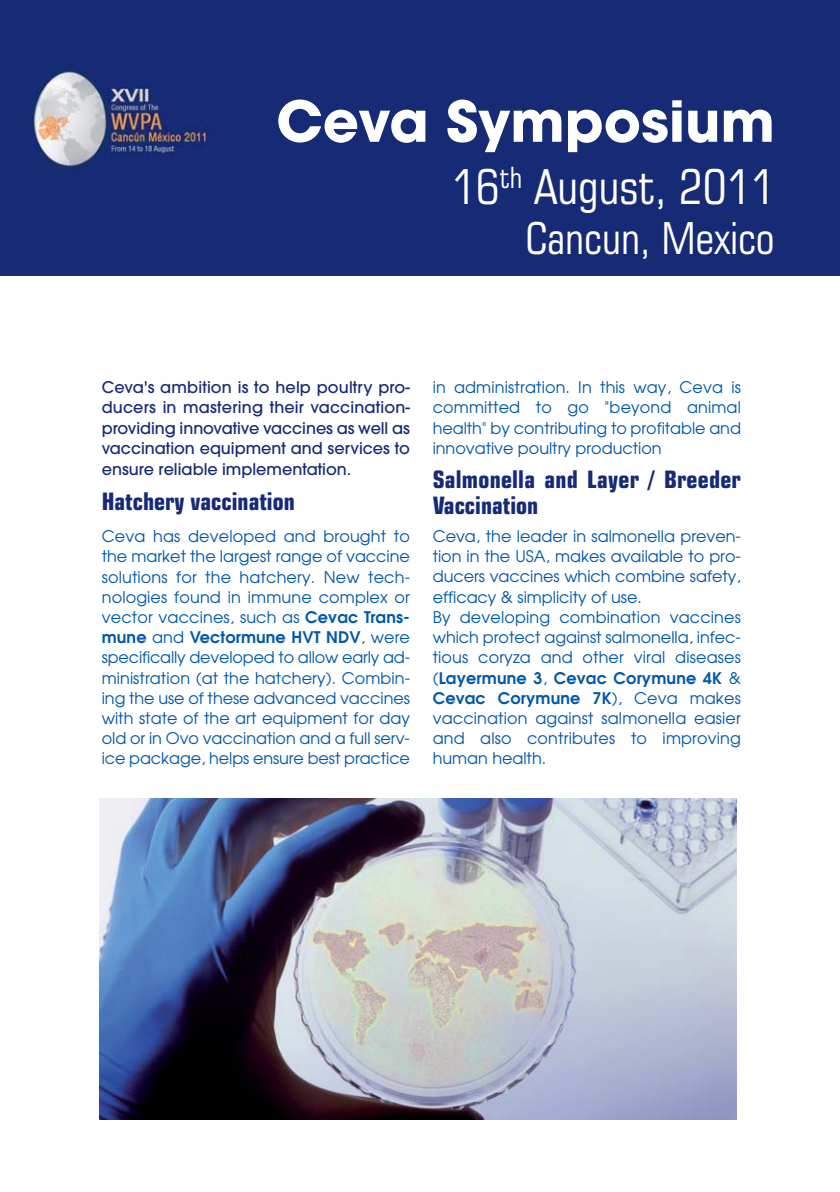
<style>
.page{position:relative;width:840px;height:1192px;background:#fff}
.page>*{position:absolute;margin:0;border:0;box-sizing:border-box;transform-origin:0 0}
.t1{font:700 56px "Avant Garde";color:#fff}
.t2{font:condensed 48px "Square 721 BT";color:#fff}
.t3{font:condensed 44px "Square 721 BT";color:#fff}
.t4{font:700 condensed 24px/25.8px "Square 721 BT";color:#162a75}
.t5{font:16px/20.2px "Avant Garde";color:#0058a9;text-align:justify}
.t6{font:500 16px/20.4px "Avant Garde";color:#162a75;text-align:justify}
.s1{font-weight:600}
</style>
<div class="page">
<img style="left:100px;top:798px;width:635px;height:321px">
<div style="left:0;top:1px;width:839px;height:275px;background:#162a75"></div>
<img style="left:31px;top:65px;width:177px;height:104px">
<h1 class="t1" style="left:276px;top:100px;width:500px">Ceva Symposium</h1>
<h2 class="t2" style="left:451px;top:163px;width:324px">16<sup>th</sup> August, 2011</h2>
<h3 class="t3" style="left:525px;top:217px;width:250px">Cancun, Mexico</h3>
<p class="t6" style="left:102px;top:378px;width:309px">Ceva's ambition is to help poultry pro&shy;ducers in mastering their vaccination&shy;providing innovative vaccines as well as vaccination equipment and services to ensure reliable implementation.</p>
<h3 class="t4" style="left:102px;top:490px;width:194px">Hatchery vaccination</h3>
<p class="t5" style="left:102px;top:527px;width:309px">Ceva has developed and brought to the market the largest range of vaccine solutions for the hatchery. New tech&shy;nologies found in immune complex or vector vaccines, such as <span class="s1">Cevac Trans&shy;mune</span> and <span class="s1">Vectormune HVT NDV</span>, were specifically developed to allow early ad&shy;ministration (at the hatchery). Combin&shy;ing the use of these advanced vaccines with state of the art equipment for day old or in Ovo vaccination and a full serv&shy;ice package, helps ensure best practice</p>
<p class="t5" style="left:432px;top:378px;width:309px">in administration. In this way, Ceva is committed to go "beyond animal health" by contributing to profitable and innovative poultry production</p>
<h3 class="t4" style="left:432px;top:468px;width:309px">Salmonella and Layer / Breeder<br>Vaccination</h3>
<p class="t5" style="left:432px;top:527px;width:309px;text-align:left">Ceva, the leader in salmonella preven&shy;tion in the USA, makes available to pro&shy;ducers vaccines which combine safety, efficacy &amp; simplicity of use.<br>By developing combination vaccines which protect against salmonella, infec&shy;tious coryza and other viral diseases (<span class="s1">Layermune 3</span>, <span class="s1">Cevac Corymune 4K</span> &amp; <span class="s1">Cevac Corymune 7K</span>), Ceva makes vaccination against salmonella easier and also contributes to improving human health.</p>
</div>
